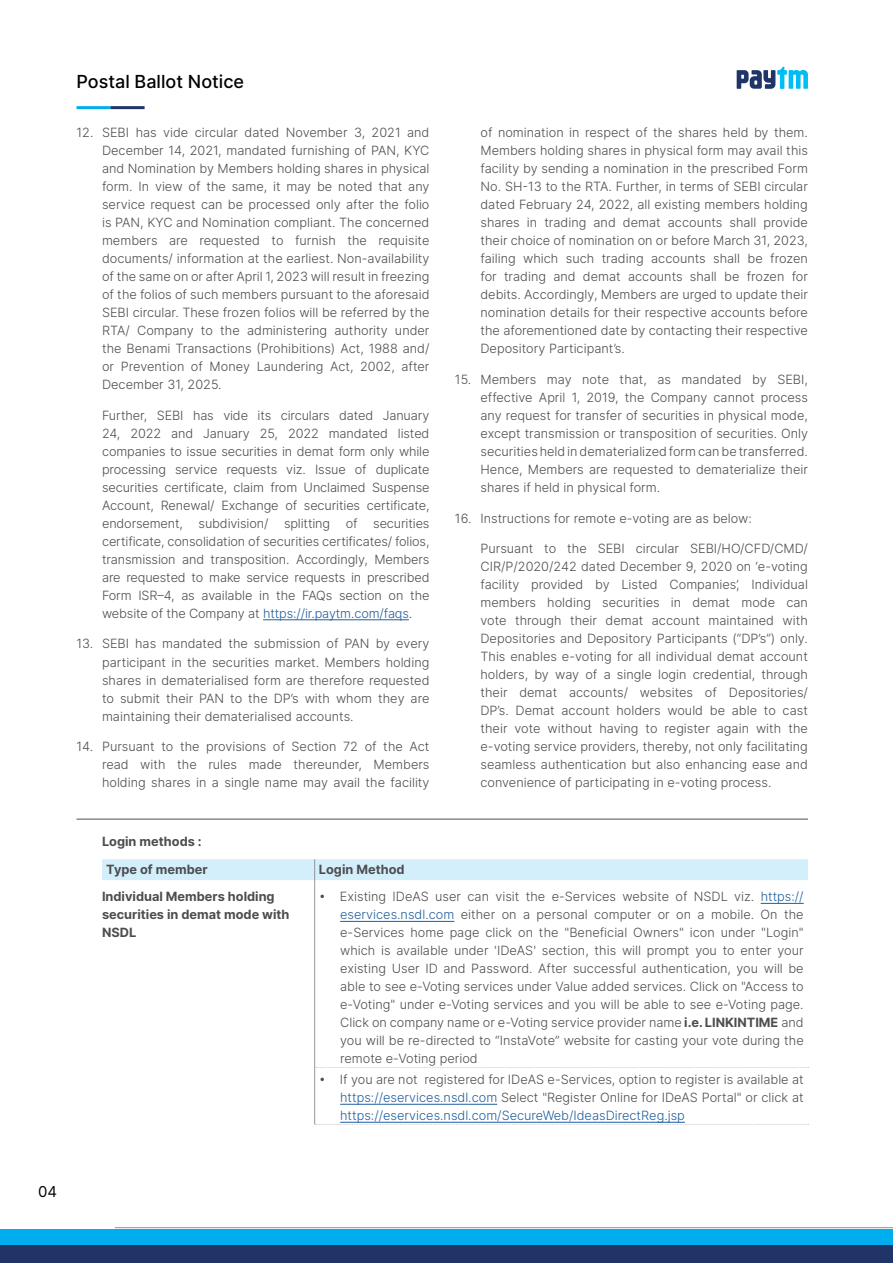
<style>
.page{position:relative;width:893px;height:1263px;background:#fff}
.page>*{position:absolute;margin:0;border:0;box-sizing:border-box;transform-origin:0 0}
.t1{font:500 18px "Inter";color:#000}
.t2{font:15px "Inter";color:#000}
.t3{font:12.75px/18px "Inter Light BETA";color:#4d4d4f;text-align:justify}
.t4{font:700 12.75px/18px "Inter";color:#4d4d4f}
.s1{color:#215e9e}
.s2{font-family:"Inter";font-weight:700}
</style>
<div class="page">
<hr style="left:263px;top:619px;width:146px;height:1px;background:#215e9e">
<svg style="left:102px;top:859px;width:706px;height:26px"></svg>
<hr style="left:314px;top:885px;width:1px;height:182px;background:#939598">
<hr style="left:314px;top:1067px;width:1px;height:57px;background:#939598">
<svg style="left:315px;top:1067px;width:493px;height:1px"></svg>
<svg style="left:315px;top:1124px;width:493px;height:1px"></svg>
<hr style="left:761px;top:903px;width:43px;height:1px;background:#215e9e">
<hr style="left:340px;top:921px;width:114px;height:1px;background:#215e9e">
<hr style="left:340px;top:1104px;width:157px;height:1px;background:#215e9e">
<hr style="left:340px;top:1122px;width:345px;height:1px;background:#215e9e">
<hr style="left:77px;top:819px;width:731px;height:1px;background:#4d4d4f">
<hr style="left:115px;top:1227px;width:778px;height:1px;background:#939598">
<div style="left:0;top:1229px;width:893px;height:17px;background:#00aeef"></div>
<div style="left:0;top:1246px;width:893px;height:17px;background:#213468"></div>
<svg style="left:737px;top:67px;width:71px;height:22px"></svg>
<hr style="left:77px;top:106px;width:34px;height:3px;background:#00aeef">
<hr style="left:110px;top:106px;width:35px;height:3px;background:#213468">
<h1 class="t1" style="left:77px;top:68px;width:169px">Postal Ballot Notice</h1>
<p class="t3" style="left:102px;top:123px;width:329px;text-indent:-26px">12. SEBI has vide circular dated November 3, 2021 and December 14, 2021, mandated furnishing of PAN, KYC and Nomination by Members holding shares in physical form. In view of the same, it may be noted that any service request can be processed only after the folio is PAN, KYC and Nomination compliant. The concerned members are requested to furnish the requisite documents/ information at the earliest. Non-availability of the same on or after April 1, 2023 will result in freezing of the folios of such members pursuant to the aforesaid SEBI circular. These frozen folios will be referred by the RTA/ Company to the administering authority under the Benami Transactions (Prohibitions) Act, 1988 and/ or Prevention of Money Laundering Act, 2002, after December 31, 2025.</p>
<p class="t3" style="left:102px;top:406px;width:329px">Further, SEBI has vide its circulars dated January 24, 2022 and January 25, 2022 mandated listed companies to issue securities in demat form only while processing service requests viz. Issue of duplicate securities certificate, claim from Unclaimed Suspense Account, Renewal/ Exchange of securities certificate, endorsement, subdivision/ splitting of securities certificate, consolidation of securities certificates/ folios, transmission and transposition. Accordingly, Members are requested to make service requests in prescribed Form ISR–4, as available in the FAQs section on the website of the Company at <span class="s1">https://ir.paytm.com/faqs</span>.</p>
<p class="t3" style="left:102px;top:635px;width:329px;text-indent:-26px">13. SEBI has mandated the submission of PAN by every participant in the securities market. Members holding shares in dematerialised form are therefore requested to submit their PAN to the DP’s with whom they are maintaining their dematerialised accounts.</p>
<p class="t3" style="left:102px;top:737px;width:329px;text-indent:-26px">14. Pursuant to the provisions of Section 72 of the Act read with the rules made thereunder, Members holding shares in a single name may avail the facility</p>
<p class="t4" style="left:102px;top:832px;width:101px">Login methods :</p>
<p class="t3" style="left:480px;top:123px;width:329px">of nomination in respect of the shares held by them.<br>Members holding shares in physical form may avail this facility by sending a nomination in the prescribed Form No. SH-13 to the RTA. Further, in terms of SEBI circular dated February 24, 2022, all existing members holding shares in trading and demat accounts shall provide their choice of nomination on or before March 31, 2023, failing which such trading accounts shall be frozen for trading and demat accounts shall be frozen for debits. Accordingly, Members are urged to update their nomination details for their respective accounts before the aforementioned date by contacting their respective Depository Participant’s.</p>
<p class="t3" style="left:480px;top:370px;width:329px;text-indent:-26px">15. Members may note that, as mandated by SEBI, effective April 1, 2019, the Company cannot process any request for transfer of securities in physical mode, except transmission or transposition of securities. Only securities held in dematerialized form can be transferred.<br>Hence, Members are requested to dematerialize their shares if held in physical form.</p>
<p class="t3" style="left:455px;top:509px;width:298px">16. Instructions for remote e-voting are as below:</p>
<p class="t3" style="left:480px;top:539px;width:329px">Pursuant to the SEBI circular SEBI/HO/CFD/CMD/ CIR/P/2020/242 dated December 9, 2020 on ‘e-voting facility provided by Listed Companies’, Individual members holding securities in demat mode can vote through their demat account maintained with Depositories and Depository Participants (“DP’s”) only.<br>This enables e-voting for all individual demat account holders, by way of a single login credential, through their demat accounts/ websites of Depositories/ DP’s. Demat account holders would be able to cast their vote without having to register again with the e-voting service providers, thereby, not only facilitating seamless authentication but also enhancing ease and convenience of participating in e-voting process.</p>
<p class="t4" style="left:106px;top:860px;width:103px">Type of member</p>
<p class="t4" style="left:319px;top:860px;width:87px">Login Method</p>
<p class="t4" style="left:102px;top:887px;width:189px">Individual Members holding securities in demat mode with<br>NSDL</p>
<p class="t3" style="left:340px;top:887px;width:465px;text-indent:-21px">• Existing IDeAS user can visit the e-Services website of NSDL viz. <span class="s1">https:// eservices.nsdl.com</span> either on a personal computer or on a mobile. On the e-Services home page click on the "Beneficial Owners" icon under "Login" which is available under 'IDeAS' section, this will prompt you to enter your existing User ID and Password. After successful authentication, you will be able to see e-Voting services under Value added services. Click on "Access to e-Voting" under e-Voting services and you will be able to see e-Voting page.<br>Click on company name or e-Voting service provider name <span class="s2">i.e. LINKINTIME</span> and you will be re-directed to “InstaVote” website for casting your vote during the remote e-Voting period</p>
<p class="t3" style="left:340px;top:1070px;width:465px;text-indent:-21px">• If you are not registered for IDeAS e-Services, option to register is available at <span class="s1">https://eservices.nsdl.com</span> Select "Register Online for IDeAS Portal" or click at <span class="s1">https://eservices.nsdl.com/SecureWeb/IdeasDirectReg.jsp</span></p>
<p class="t2" style="left:38px;top:1181px;width:21px">04</p>
</div>
